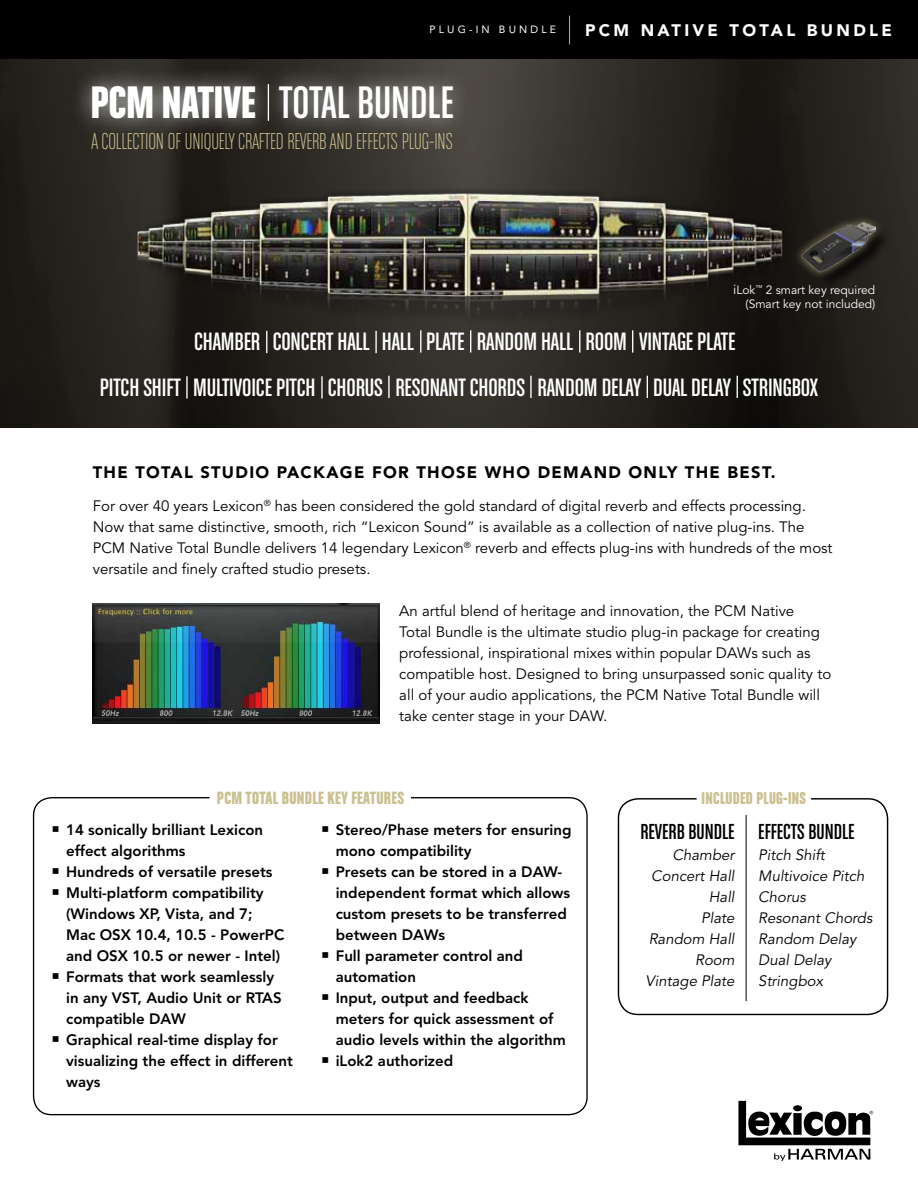
<style>
.page{position:relative;width:918px;height:1188px;background:#fff}
.page>*{position:absolute;margin:0;border:0;box-sizing:border-box;transform-origin:0 0}
.t1{font:48.45px "Chalet Comprime Cologne Sixty";color:#fff}
.t2{font:26.7px "Chalet Comprime Cologne Sixty";letter-spacing:-.005em;color:#fff}
.t3{font:24.6px "Chalet Comprime Milan Sixty";letter-spacing:-.005em;color:#cac090}
.t4{font:23.1px "Chalet Comprime Cologne Sixty";color:#000}
.t5{font:18.9px "Chalet Comprime Hong Kong Sixty";letter-spacing:.015em;color:#cac090}
.t6{font:18.15px "Chalet Comprime Hong Kong Sixty";letter-spacing:.015em;color:#cac090}
.t7{font:900 16.65px "Avenir";letter-spacing:.2em;color:#fff}
.t8{font:900 16.5px "Avenir";letter-spacing:.08em;color:#000}
.t9{font:15px/21px "Avenir";color:#000}
.t10{font:800 15px/21px "Avenir";color:#000}
.t11{font:italic 15px/21px "Avenir";color:#000}
.t12{font:12px/14.4px "Avenir";color:#fff;text-align:right}
.t13{font:10.5px "Avenir";letter-spacing:.3em;color:#fff}
.s1{font-family:"Chalet Comprime Hong Kong Sixty"}
.s2{font-size:13.5px}
</style>
<div class="page">
<img style="left:0;top:58px;width:918px;height:369px">
<div style="left:0;top:0;width:918px;height:58px;background:#000"></div>
<svg style="left:569px;top:16px;width:1px;height:28px"></svg>
<hr style="left:186px;top:376px;width:2px;height:23px;background:#fff">
<hr style="left:321px;top:376px;width:2px;height:23px;background:#fff">
<hr style="left:388px;top:376px;width:2px;height:22px;background:#fff">
<hr style="left:530px;top:376px;width:2px;height:22px;background:#fff">
<svg style="left:647px;top:376px;width:1px;height:22px"></svg>
<svg style="left:737px;top:376px;width:1px;height:22px"></svg>
<div style="left:72px;top:66px;width:400px;height:72px;background:#fff;opacity:.65"></div>
<hr style="left:268px;top:84px;width:1px;height:37px;background:#fff">
<img style="left:129px;top:176px;width:660px;height:172px">
<svg style="left:266px;top:331px;width:1px;height:22px"></svg>
<hr style="left:375px;top:331px;width:2px;height:22px;background:#fff">
<svg style="left:420px;top:330px;width:1px;height:23px"></svg>
<svg style="left:470px;top:330px;width:1px;height:23px"></svg>
<svg style="left:579px;top:330px;width:1px;height:23px"></svg>
<svg style="left:632px;top:330px;width:1px;height:23px"></svg>
<svg style="left:738px;top:1101px;width:135px;height:60px"></svg>
<div style="left:618px;top:798px;width:270px;height:217px;border:1px solid #000;border-radius:20px"></div>
<hr style="left:746px;top:815px;width:1px;height:186px;background:#000">
<img style="left:93px;top:604px;width:286px;height:120px">
<div style="left:805px;top:226px;width:87px;height:64px;background:#27241e"></div>
<div style="left:793px;top:214px;width:90px;height:67px;background:#cac090;opacity:.75"></div>
<img style="left:800px;top:221px;width:75px;height:52px">
<p class="t13" style="left:429px;top:24px;width:128px">PLUG-IN BUNDLE</p>
<p class="t7" style="left:585px;top:20px;width:308px">PCM NATIVE TOTAL BUNDLE</p>
<h1 class="t1" style="left:91px;top:76px;width:365px"><span class="s1">PCM NATIVE</span> TOTAL BUNDLE</h1>
<h3 class="t3" style="left:91px;top:128px;width:363px">A COLLECTION OF UNIQUELY CRAFTED REVERB AND EFFECTS PLUG-INS</h3>
<p class="t12" style="left:733px;top:283px;width:144px"><span class="s2">i</span>Lok<sup>™</sup> 2 smart key required (Smart key not included)</p>
<h2 class="t2" style="left:194px;top:327px;width:543px">CHAMBER CONCERT HALL HALL PLATE RANDOM HALL ROOM VINTAGE PLATE</h2>
<h2 class="t2" style="left:100px;top:372px;width:458px">PITCH SHIFT MULTIVOICE PITCH CHORUS RESONANT CHORDS RANDOM</h2>
<h2 class="t2" style="left:602px;top:372px;width:218px">DELAY DUAL DELAY STRINGBOX</h2>
<p class="t8" style="left:93px;top:462px;width:685px">THE TOTAL STUDIO PACKAGE FOR THOSE WHO DEMAND ONLY THE BEST.</p>
<p class="t9" style="left:93px;top:496px;width:741px">For over 40 years Lexicon<sup>®</sup> has been considered the gold standard of digital reverb and effects processing.<br>Now that same distinctive, smooth, rich “Lexicon Sound” is available as a collection of native plug-ins. The PCM Native Total Bundle delivers 14 legendary Lexicon<sup>®</sup> reverb and effects plug-ins with hundreds of the most versatile and finely crafted studio presets.</p>
<p class="t9" style="left:399px;top:601px;width:433px">An artful blend of heritage and innovation, the PCM Native<br>Total Bundle is the ultimate studio plug-in package for creating professional, inspirational mixes within popular DAWs such as compatible host. Designed to bring unsurpassed sonic quality to all of your audio applications, the PCM Native Total Bundle will take center stage in your DAW.</p>
<p class="t5" style="left:217px;top:786px;width:189px">PCM TOTAL BUNDLE KEY FEATURES</p>
<p class="t10" style="left:66px;top:819px;width:228px">14 sonically brilliant Lexicon effect algorithms<br>Hundreds of versatile presets<br>Multi-platform compatibility (Windows XP, Vista, and 7;<br>Mac OSX 10.4, 10.5 - PowerPC and OSX 10.5 or newer - Intel)<br>Formats that work seamlessly<br>in any VST, Audio Unit or RTAS compatible DAW<br>Graphical real-time display for visualizing the effect in different ways</p>
<p class="t10" style="left:336px;top:819px;width:237px">Stereo/Phase meters for ensuring mono compatibility<br>Presets can be stored in a DAW&shy;independent format which allows custom presets to be transferred between DAWs<br>Full parameter control and automation<br>Input, output and feedback meters for quick assessment of audio levels within the algorithm iLok2 authorized</p>
<p class="t6" style="left:702px;top:788px;width:106px">INCLUDED PLUG-INS</p>
<h3 class="t4" style="left:640px;top:819px;width:96px">REVERB BUNDLE</h3>
<p class="t11" style="left:646px;top:845px;width:90px;text-align:right">Chamber<br>Concert Hall<br>Hall<br>Plate<br>Random Hall<br>Room<br>Vintage Plate</p>
<h3 class="t4" style="left:758px;top:819px;width:98px">EFFECTS BUNDLE</h3>
<p class="t11" style="left:758px;top:845px;width:116px">Pitch Shift<br>Multivoice Pitch<br>Chorus<br>Resonant Chords<br>Random Delay<br>Dual Delay<br>Stringbox</p>
</div>
